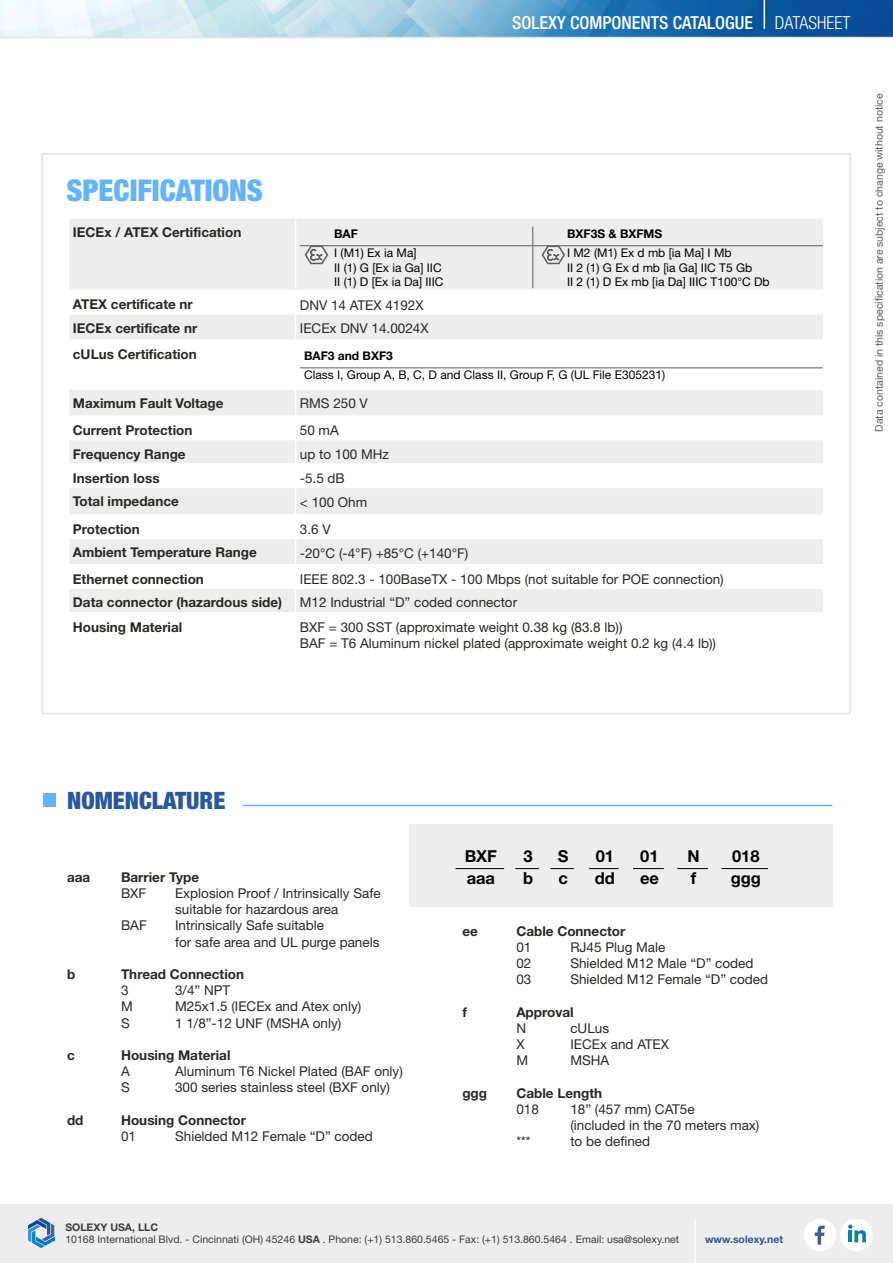
<style>
.page{position:relative;width:893px;height:1263px;background:#fff}
.page>*{position:absolute;margin:0;border:0;box-sizing:border-box;transform-origin:0 0}
.t1{font:900 condensed 30px "Helvetica Neue";color:#63b3fd}
.t2{font:900 condensed 24px "Helvetica Neue";color:#2a589f}
.t3{font:500 condensed 18px "Helvetica Neue";color:#fff}
.t4{font:700 16.5px "Helvetica Neue";color:#000}
.t5{font:13.5px/16.2px "Helvetica Neue";color:#282827}
.t6{font:700 13.5px "Helvetica Neue";color:#282827}
.t7{font:12px/14.4px "Helvetica Neue";color:#000}
.t8{font:700 12px "Helvetica Neue";color:#000}
.t9{font:10.5px/12.6px "Helvetica Neue";color:#3c3c3b}
.t10{font:10.5px "Helvetica Neue";color:#5e5d5d}
.t11{font:700 10.5px "Helvetica Neue";color:#2a589f}
.s1{font-weight:300}
.s2{font-weight:700}
</style>
<div class="page">
<div style="left:0;top:1204px;width:893px;height:59px;background:#ededed"></div>
<svg style="left:0;top:0;width:893px;height:38px;background:#7faed0"></svg>
<svg style="left:28px;top:1218px;width:27px;height:30px"></svg>
<div style="left:804px;top:1218px;width:32px;height:33px;background:#fff;border-radius:50%"></div>
<svg style="left:815px;top:1225px;width:10px;height:19px"></svg>
<div style="left:840px;top:1219px;width:33px;height:32px;background:#fff;border-radius:50%"></div>
<svg style="left:848px;top:1224px;width:18px;height:18px"></svg>
<hr style="left:694px;top:1220px;width:2px;height:43px;background:#fff">
<div style="left:409px;top:824px;width:423px;height:83px;background:#ededed"></div>
<svg style="left:550px;top:868px;width:24px;height:1px"></svg>
<hr style="left:633px;top:868px;width:31px;height:1px;background:#000">
<hr style="left:677px;top:868px;width:31px;height:1px;background:#000">
<hr style="left:722px;top:868px;width:46px;height:1px;background:#000">
<hr style="left:589px;top:868px;width:30px;height:1px;background:#000">
<svg style="left:515px;top:868px;width:24px;height:1px"></svg>
<hr style="left:455px;top:868px;width:49px;height:1px;background:#000">
<hr style="left:243px;top:805px;width:589px;height:1px;background:#63b3fd">
<div style="left:43px;top:793px;width:13px;height:13px;background:#63b3fd"></div>
<svg style="left:69px;top:219px;width:754px;height:393px;fill:#ededed"></svg>
<hr style="left:68px;top:313px;width:228px;height:2px;background:#fff">
<hr style="left:296px;top:313px;width:528px;height:2px;background:#fff">
<hr style="left:68px;top:339px;width:228px;height:2px;background:#fff">
<hr style="left:296px;top:339px;width:528px;height:2px;background:#fff">
<hr style="left:68px;top:388px;width:228px;height:2px;background:#fff">
<hr style="left:296px;top:388px;width:528px;height:2px;background:#fff">
<hr style="left:296px;top:415px;width:528px;height:2px;background:#fff">
<hr style="left:296px;top:439px;width:528px;height:1px;background:#fff">
<hr style="left:296px;top:463px;width:528px;height:2px;background:#fff">
<hr style="left:296px;top:487px;width:528px;height:1px;background:#fff">
<hr style="left:68px;top:290px;width:228px;height:1px;background:#fff">
<hr style="left:296px;top:290px;width:528px;height:1px;background:#fff">
<hr style="left:295px;top:219px;width:1px;height:71px;background:#fff">
<svg style="left:295px;top:291px;width:1px;height:48px"></svg>
<hr style="left:295px;top:341px;width:1px;height:47px;background:#fff">
<hr style="left:296px;top:514px;width:528px;height:2px;background:#fff">
<hr style="left:296px;top:538px;width:528px;height:1px;background:#fff">
<hr style="left:296px;top:564px;width:528px;height:1px;background:#fff">
<svg style="left:69px;top:390px;width:227px;height:222px"></svg>
<hr style="left:296px;top:587px;width:528px;height:2px;background:#fff">
<svg style="left:532px;top:227px;width:1px;height:18px"></svg>
<hr style="left:300px;top:245px;width:233px;height:1px;background:#5e5d5d">
<hr style="left:533px;top:245px;width:290px;height:1px;background:#5e5d5d">
<hr style="left:532px;top:246px;width:1px;height:42px;background:#5e5d5d">
<hr style="left:300px;top:368px;width:523px;height:1px;background:#5e5d5d">
<svg style="left:304px;top:245px;width:25px;height:20px"></svg>
<svg style="left:541px;top:245px;width:25px;height:20px"></svg>
<h3 class="t3" style="left:512px;top:12px;width:340px">SOLEXY COMPONENTS CATALOGUE <span class="s1">DATASHEET</span></h3>
<h1 class="t1" style="left:66px;top:172px;width:198px">SPECIFICATIONS</h1>
<p class="t6" style="left:73px;top:224px;width:170px">IECEx / ATEX Certification</p>
<p class="t8" style="left:334px;top:226px;width:25px">BAF</p>
<p class="t8" style="left:567px;top:226px;width:97px">BXF3S &amp; BXFMS</p>
<p class="t7" style="left:334px;top:246px;width:111px">I (M1) Ex ia Ma]<br>II (1) G [Ex ia Ga] IIC<br>II (1) D [Ex ia Da] IIIC</p>
<p class="t7" style="left:567px;top:246px;width:204px">I M2 (M1) Ex d mb [ia Ma] I Mb<br>II 2 (1) G Ex d mb [ia Ga] IIC T5 Gb<br>II 2 (1) D Ex mb [ia Da] IIIC T100°C Db</p>
<p class="t6" style="left:73px;top:296px;width:121px">ATEX certificate nr</p>
<p class="t5" style="left:300px;top:296px;width:125px">DNV 14 ATEX 4192X</p>
<p class="t6" style="left:73px;top:320px;width:126px">IECEx certificate nr</p>
<p class="t5" style="left:300px;top:320px;width:130px">IECEx DNV 14.0024X</p>
<p class="t6" style="left:73px;top:346px;width:125px">cULus Certification</p>
<p class="t8" style="left:304px;top:348px;width:90px">BAF3 and BXF3</p>
<p class="t7" style="left:304px;top:368px;width:363px">Class I, Group A, B, C, D and Class II, Group F, G (UL File E305231)</p>
<p class="t6" style="left:73px;top:395px;width:152px">Maximum Fault Voltage</p>
<p class="t5" style="left:300px;top:395px;width:70px">RMS 250 V</p>
<p class="t6" style="left:73px;top:422px;width:121px">Current Protection</p>
<p class="t5" style="left:300px;top:422px;width:41px">50 mA</p>
<p class="t6" style="left:73px;top:445px;width:114px">Frequency Range</p>
<p class="t5" style="left:300px;top:446px;width:91px">up to 100 MHz</p>
<p class="t6" style="left:73px;top:470px;width:88px">Insertion loss</p>
<p class="t5" style="left:300px;top:470px;width:47px">-5.5 dB</p>
<p class="t6" style="left:73px;top:493px;width:107px">Total impedance</p>
<p class="t5" style="left:300px;top:493px;width:69px">&lt; 100 Ohm</p>
<p class="t6" style="left:73px;top:521px;width:69px">Protection</p>
<p class="t5" style="left:300px;top:521px;width:32px">3.6 V</p>
<p class="t6" style="left:73px;top:544px;width:185px">Ambient Temperature Range</p>
<p class="t5" style="left:300px;top:544px;width:170px">-20°C (-4°F) +85°C (+140°F)</p>
<p class="t6" style="left:73px;top:571px;width:133px">Ethernet connection</p>
<p class="t5" style="left:300px;top:571px;width:425px">IEEE 802.3 - 100BaseTX - 100 Mbps (not suitable for POE connection)</p>
<p class="t6" style="left:73px;top:594px;width:211px">Data connector (hazardous side)</p>
<p class="t5" style="left:300px;top:594px;width:219px">M12 Industrial “D” coded connector</p>
<p class="t6" style="left:73px;top:619px;width:111px">Housing Material</p>
<p class="t5" style="left:300px;top:619px;width:418px">BXF = 300 SST (approximate weight 0.38 kg (83.8 lb))<br>BAF = T6 Aluminum nickel plated (approximate weight 0.2 kg (4.4 lb))</p>
<p class="t10" style="left:873px;top:432px;width:340px;rotate:-90deg">Data contained in this specification are subject to change without notice</p>
<h2 class="t2" style="left:67px;top:786px;width:160px">NOMENCLATURE</h2>
<p class="t6" style="left:67px;top:869px;width:25px">aaa</p>
<p class="t6" style="left:121px;top:869px;width:80px">Barrier Type</p>
<p class="t5" style="left:121px;top:885px;width:27px">BXF</p>
<p class="t5" style="left:175px;top:885px;width:207px">Explosion Proof / Intrinsically Safe suitable for hazardous area</p>
<p class="t5" style="left:121px;top:917px;width:27px">BAF</p>
<p class="t5" style="left:175px;top:917px;width:206px">Intrinsically Safe suitable<br>for safe area and UL purge panels</p>
<p class="t6" style="left:67px;top:966px;width:10px">b</p>
<p class="t6" style="left:121px;top:966px;width:125px">Thread Connection</p>
<p class="t5" style="left:121px;top:982px;width:9px">3</p>
<p class="t5" style="left:175px;top:982px;width:57px">3/4” NPT</p>
<p class="t5" style="left:121px;top:998px;width:13px">M</p>
<p class="t5" style="left:175px;top:998px;width:188px">M25x1.5 (IECEx and Atex only)</p>
<p class="t5" style="left:121px;top:1014px;width:10px">S</p>
<p class="t5" style="left:175px;top:1014px;width:168px">1 1/8”-12 UNF (MSHA only)</p>
<p class="t6" style="left:67px;top:1047px;width:9px">c</p>
<p class="t6" style="left:121px;top:1047px;width:111px">Housing Material</p>
<p class="t5" style="left:121px;top:1063px;width:10px">A</p>
<p class="t5" style="left:175px;top:1063px;width:229px">Aluminum T6 Nickel Plated (BAF only)</p>
<p class="t5" style="left:121px;top:1079px;width:10px">S</p>
<p class="t5" style="left:175px;top:1079px;width:217px">300 series stainless steel (BXF only)</p>
<p class="t6" style="left:67px;top:1112px;width:18px">dd</p>
<p class="t6" style="left:121px;top:1112px;width:127px">Housing Connector</p>
<p class="t5" style="left:121px;top:1128px;width:17px">01</p>
<p class="t5" style="left:175px;top:1128px;width:199px">Shielded M12 Female “D” coded</p>
<p class="t4" style="left:465px;top:845px;width:34px">BXF</p>
<p class="t4" style="left:524px;top:845px;width:11px">3</p>
<p class="t4" style="left:558px;top:845px;width:12px">S</p>
<p class="t4" style="left:596px;top:845px;width:20px">01</p>
<p class="t4" style="left:640px;top:845px;width:20px">01</p>
<p class="t4" style="left:688px;top:845px;width:14px">N</p>
<p class="t4" style="left:732px;top:845px;width:29px">018</p>
<p class="t4" style="left:467px;top:867px;width:30px">aaa</p>
<p class="t4" style="left:523px;top:867px;width:12px">b</p>
<p class="t4" style="left:558px;top:867px;width:11px">c</p>
<p class="t4" style="left:595px;top:867px;width:22px">dd</p>
<p class="t4" style="left:640px;top:867px;width:20px">ee</p>
<p class="t4" style="left:691px;top:867px;width:7px">f</p>
<p class="t4" style="left:731px;top:867px;width:32px">ggg</p>
<p class="t6" style="left:462px;top:922px;width:17px">ee</p>
<p class="t6" style="left:516px;top:922px;width:110px">Cable Connector</p>
<p class="t5" style="left:516px;top:939px;width:17px">01</p>
<p class="t5" style="left:570px;top:939px;width:97px">RJ45 Plug Male</p>
<p class="t5" style="left:516px;top:955px;width:17px">02</p>
<p class="t5" style="left:570px;top:955px;width:185px">Shielded M12 Male “D” coded</p>
<p class="t5" style="left:516px;top:971px;width:17px">03</p>
<p class="t5" style="left:570px;top:971px;width:199px">Shielded M12 Female “D” coded</p>
<p class="t6" style="left:462px;top:1003px;width:6px">f</p>
<p class="t6" style="left:516px;top:1003px;width:59px">Approval</p>
<p class="t5" style="left:516px;top:1020px;width:11px">N</p>
<p class="t5" style="left:570px;top:1020px;width:40px">cULus</p>
<p class="t5" style="left:516px;top:1036px;width:10px">X</p>
<p class="t5" style="left:570px;top:1036px;width:100px">IECEx and ATEX</p>
<p class="t5" style="left:516px;top:1052px;width:13px">M</p>
<p class="t5" style="left:570px;top:1052px;width:41px">MSHA</p>
<p class="t6" style="left:462px;top:1084px;width:26px">ggg</p>
<p class="t6" style="left:516px;top:1084px;width:87px">Cable Length</p>
<p class="t5" style="left:516px;top:1101px;width:24px">018</p>
<p class="t5" style="left:570px;top:1101px;width:191px">18” (457 mm) CAT5e<br>(included in the 70 meters max)</p>
<p class="t5" style="left:516px;top:1133px;width:16px">***</p>
<p class="t5" style="left:570px;top:1133px;width:81px">to be defined</p>
<p class="t9" style="left:65px;top:1220px;width:615px"><span class="s2">SOLEXY USA, LLC<br></span>10168 International Blvd. - Cincinnati (OH) 45246 <span class="s2">USA</span> . Phone: (+1) 513.860.5465 - Fax: (+1) 513.860.5464 . Email: usa@solexy.net</p>
<p class="t11" style="left:705px;top:1233px;width:80px">www.solexy.net</p>
</div>
